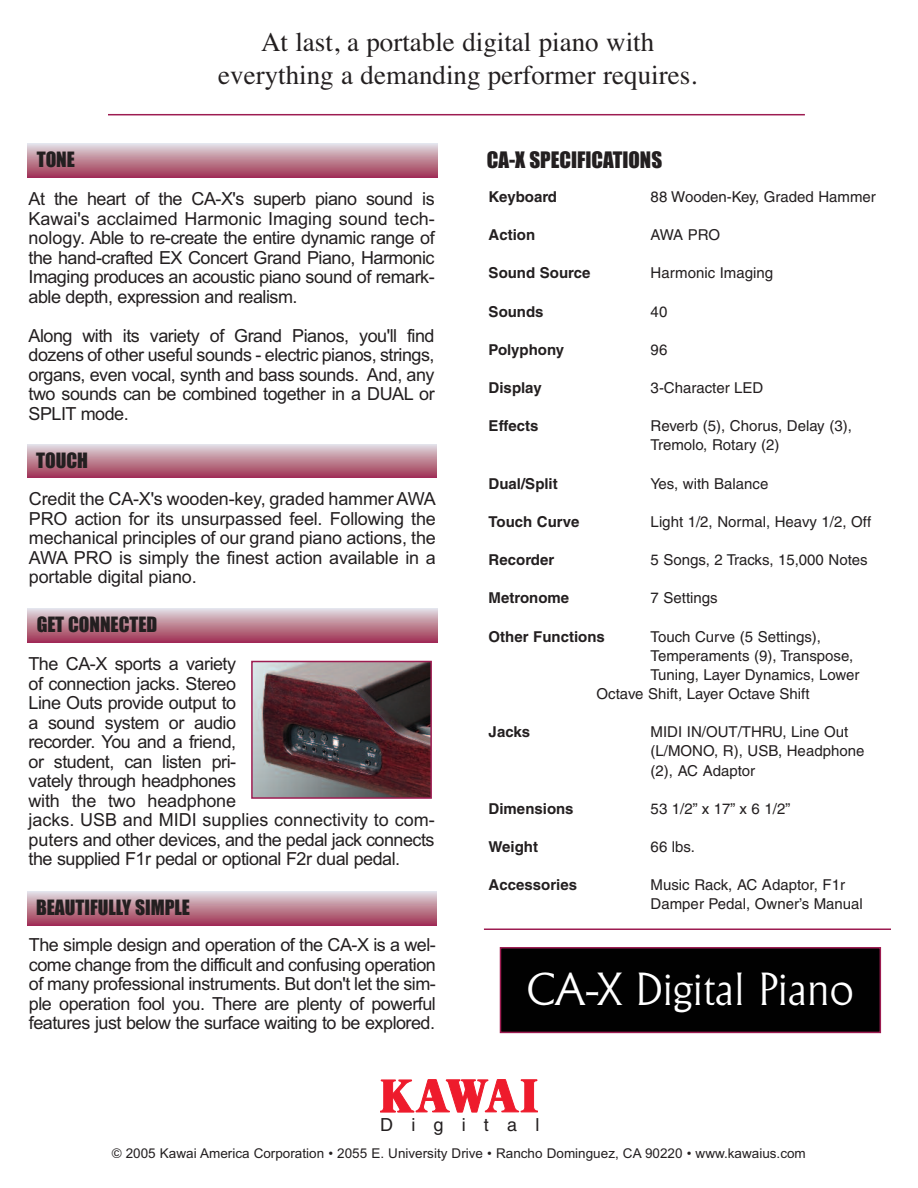
<style>
.page{position:relative;width:918px;height:1188px;background:#fff}
.page>*{position:absolute;margin:0;border:0;box-sizing:border-box;transform-origin:0 0}
.t1{font:200 45px "Alberta";color:#fff}
.t2{font:27px/32.4px "Times";color:#231f20;text-align:center}
.t3{font:21px "Impact";color:#231f20}
.t4{font:19.5px "Impact";color:#231f20}
.t5{font:18px/19.5px "Arial";letter-spacing:-.03em;color:#231f20;text-align:justify}
.t6{font:18px "Helvetica";letter-spacing:1.01em;color:#231f20}
.t7{font:15px/19.2px "Helvetica";color:#231f20}
.t8{font:700 15px "Helvetica";color:#231f20}
.t9{font:13.5px "Arial";color:#231f20}
</style>
<div class="page">
<svg style="left:380px;top:1079px;width:158px;height:33px"></svg>
<div style="left:27px;top:444px;width:410px;height:34px;background:linear-gradient(to bottom,#e0dbdd,#a03454)"></div>
<hr style="left:108px;top:114px;width:697px;height:1px;background:#9d1c51">
<hr style="left:484px;top:928px;width:407px;height:2px;background:#9d1c51">
<svg style="left:28px;top:609px;width:410px;height:33px;background:#bf8496"></svg>
<svg style="left:27px;top:892px;width:410px;height:33px;background:#bf8496"></svg>
<div style="left:28px;top:144px;width:410px;height:34px;background:linear-gradient(to bottom,#dfdadc,#a03254)"></div>
<img style="left:254px;top:664px;width:175px;height:132px">
<div style="left:251px;top:661px;width:181px;height:138px;border:2px solid #9d1c51"></div>
<div style="left:501px;top:949px;width:379px;height:83px;background:#010101"></div>
<div style="left:500px;top:947px;width:381px;height:86px;border:2px solid #9d1c51"></div>
<p class="t4" style="left:37px;top:149px;width:40px">TONE</p>
<h2 class="t2" style="left:218px;top:26px;width:480px">At last, a portable digital piano with everything a demanding performer requires.</h2>
<p class="t3" style="left:487px;top:149px;width:177px">CA-X SPECIFICATIONS</p>
<p class="t5" style="left:28px;top:189px;width:408px">At the heart of the CA-X's superb piano sound is Kawai's acclaimed Harmonic Imaging sound tech&shy;nology. Able to re-create the entire dynamic range of the hand-crafted EX Concert Grand Piano, Harmonic Imaging produces an acoustic piano sound of remark&shy;able depth, expression and realism.</p>
<p class="t5" style="left:29px;top:326px;width:408px">Along with its variety of Grand Pianos, you'll find dozens of other useful sounds - electric pianos, strings, organs, even vocal, synth and bass sounds. And, any two sounds can be combined together in a DUAL or SPLIT mode.</p>
<p class="t4" style="left:36px;top:450px;width:53px">TOUCH</p>
<p class="t5" style="left:29px;top:489px;width:408px">Credit the CA-X's wooden-key, graded hammer AWA PRO action for its unsurpassed feel. Following the mechanical principles of our grand piano actions, the AWA PRO is simply the finest action available in a portable digital piano.</p>
<p class="t4" style="left:37px;top:614px;width:122px">GET CONNECTED</p>
<p class="t5" style="left:28px;top:654px;width:408px;text-align:left">The CA-X sports a variety<br>of connection jacks. Stereo<br>Line Outs provide output to<br>a sound system or audio<br>recorder. You and a friend,<br>or student, can listen pri-<br>vately through headphones<br>with the two headphone<br>jacks. USB and MIDI supplies connectivity to com&shy;puters and other devices, and the pedal jack connects the supplied F1r pedal or optional F2r dual pedal.</p>
<p class="t4" style="left:36px;top:897px;width:156px">BEAUTIFULLY SIMPLE</p>
<p class="t5" style="left:29px;top:935px;width:408px">The simple design and operation of the CA-X is a wel&shy;come change from the difficult and confusing operation of many professional instruments. But don't let the sim&shy;ple operation fool you. There are plenty of powerful features just below the surface waiting to be explored.</p>
<p class="t8" style="left:489px;top:191px;width:70px">Keyboard</p>
<p class="t7" style="left:651px;top:188px;width:227px">88 Wooden-Key, Graded Hammer</p>
<p class="t8" style="left:489px;top:229px;width:48px">Action</p>
<p class="t7" style="left:651px;top:227px;width:71px">AWA PRO</p>
<p class="t8" style="left:489px;top:268px;width:103px">Sound Source</p>
<p class="t7" style="left:651px;top:265px;width:124px">Harmonic Imaging</p>
<p class="t8" style="left:489px;top:306px;width:57px">Sounds</p>
<p class="t7" style="left:651px;top:303px;width:18px">40</p>
<p class="t8" style="left:489px;top:344px;width:77px">Polyphony</p>
<p class="t7" style="left:651px;top:341px;width:18px">96</p>
<p class="t8" style="left:489px;top:382px;width:55px">Display</p>
<p class="t7" style="left:651px;top:380px;width:114px">3-Character LED</p>
<p class="t8" style="left:489px;top:421px;width:51px">Effects</p>
<p class="t7" style="left:651px;top:418px;width:203px">Reverb (5), Chorus, Delay (3),<br>Tremolo, Rotary (2)</p>
<p class="t8" style="left:489px;top:478px;width:71px">Dual/Split</p>
<p class="t7" style="left:651px;top:475px;width:119px">Yes, with Balance</p>
<p class="t8" style="left:489px;top:516px;width:92px">Touch Curve</p>
<p class="t7" style="left:651px;top:514px;width:222px">Light 1/2, Normal, Heavy 1/2, Off</p>
<p class="t8" style="left:489px;top:554px;width:67px">Recorder</p>
<p class="t7" style="left:651px;top:552px;width:219px">5 Songs, 2 Tracks, 15,000 Notes</p>
<p class="t8" style="left:489px;top:593px;width:82px">Metronome</p>
<p class="t7" style="left:651px;top:590px;width:69px">7 Settings</p>
<p class="t8" style="left:489px;top:631px;width:118px">Other Functions</p>
<p class="t7" style="left:651px;top:628px;width:172px">Touch Curve (5 Settings),</p>
<p class="t7" style="left:651px;top:647px;width:204px">Temperaments (9), Transpose,</p>
<p class="t7" style="left:651px;top:667px;width:210px">Tuning, Layer Dynamics, Lower</p>
<p class="t7" style="left:597px;top:686px;width:214px">Octave Shift, Layer Octave Shift</p>
<p class="t8" style="left:489px;top:727px;width:43px">Jacks</p>
<p class="t7" style="left:651px;top:724px;width:215px">MIDI IN/OUT/THRU, Line Out (L/MONO, R), USB, Headphone (2), AC Adaptor</p>
<p class="t8" style="left:489px;top:803px;width:87px">Dimensions</p>
<p class="t7" style="left:651px;top:800px;width:141px">53 1/2” x 17” x 6 1/2”</p>
<p class="t8" style="left:489px;top:841px;width:51px">Weight</p>
<p class="t7" style="left:651px;top:839px;width:46px">66 lbs.</p>
<p class="t8" style="left:489px;top:880px;width:90px">Accessories</p>
<p class="t7" style="left:651px;top:877px;width:214px">Music Rack, AC Adaptor, F1r<br>Damper Pedal, Owner’s Manual</p>
<h1 class="t1" style="left:527px;top:964px;width:328px">CA-X Digital Piano</h1>
<p class="t6" style="left:380px;top:1118px;width:161px">Digital</p>
<p class="t9" style="left:126px;top:1146px;width:682px">2005 Kawai America Corporation • 2055 E. University Drive • Rancho Dominguez, CA 90220 • www.kawaius.com</p>
</div>
